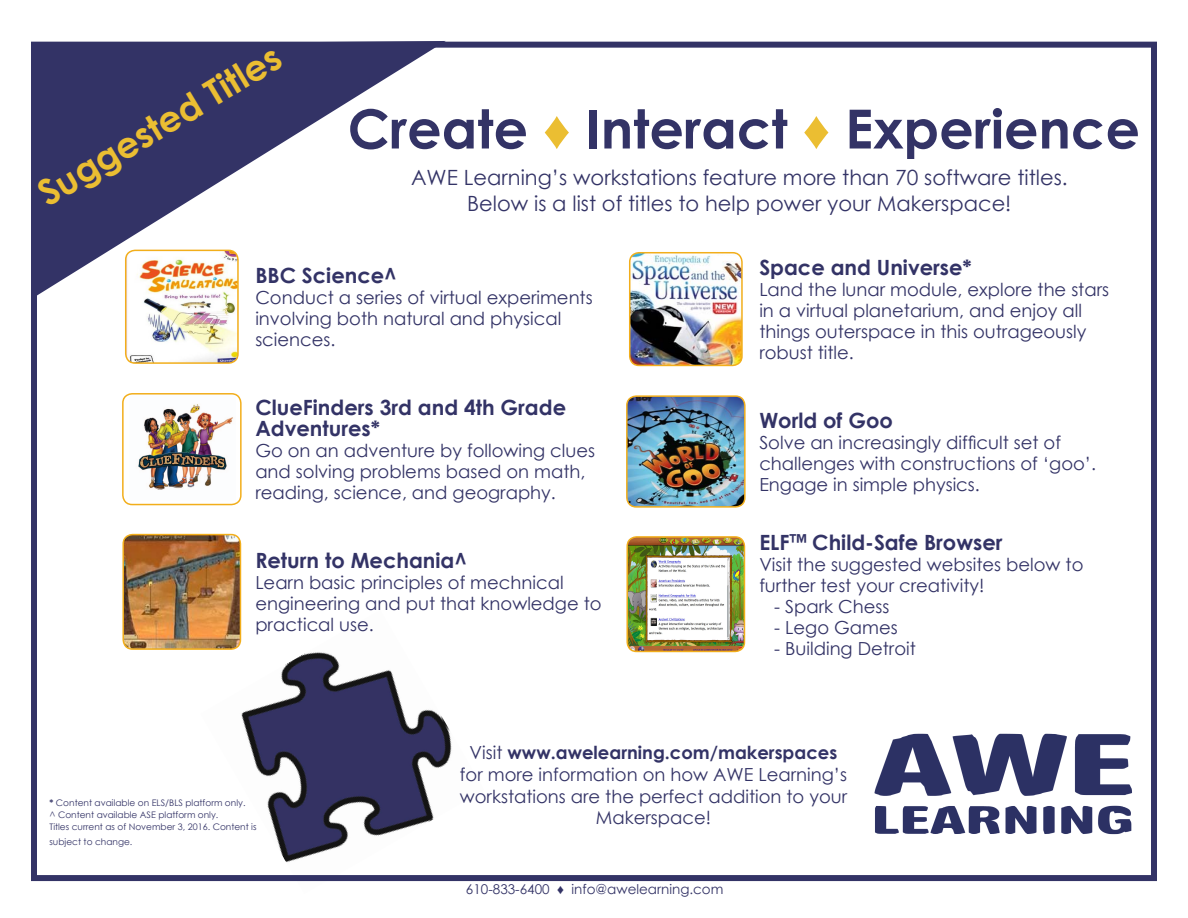
<style>
.page{position:relative;width:1188px;height:918px;background:#fff}
.page>*{position:absolute;margin:0;border:0;box-sizing:border-box;transform-origin:0 0}
.t1{font:700 54px "Century Gothic";color:#336}
.t2{font:700 36px "Century Gothic";color:#ebbe32}
.Program_Title_Headin{font:700 21px/21px "Century Gothic";color:#336}
.t3{font:21px/25.2px "Century Gothic";color:#336;text-align:center}
.Content_Copy{font:18px/21px "Century Gothic";color:#336}
.Program_Title_Headin-2{font:18px/21px "Century Gothic";color:#336}
.t4{font:13.5px "Century Gothic";color:#336}
.Program_Title_Headin-3{font:9px/12px "Century Gothic";color:#336}
.s1{font-weight:400;color:#ebbe32}
.s2{font-family:"Futura";font-stretch:condensed}
.s3{font-weight:700}
</style>
<div class="page">
<img style="left:200px;top:610px;width:284px;height:272px">
<div style="left:31px;top:42px;width:1126px;height:839px;border:6px solid #336"></div>
<svg style="left:33px;top:41px;width:413px;height:257px;fill:#336"></svg>
<img style="left:126px;top:250px;width:112px;height:111px">
<div style="left:125px;top:250px;width:114px;height:114px;border:2px solid #f2ae1b;border-radius:9px"></div>
<img style="left:138px;top:404px;width:95px;height:86px">
<div style="left:122px;top:393px;width:120px;height:112px;border:2px solid #f2ae1b;border-radius:9px"></div>
<img style="left:125px;top:535px;width:115px;height:114px">
<div style="left:122px;top:534px;width:119px;height:116px;border:2px solid #f2ae1b;border-radius:9px"></div>
<img style="left:630px;top:254px;width:110px;height:111px">
<div style="left:629px;top:252px;width:114px;height:114px;border:2px solid #f2ae1b;border-radius:9px"></div>
<img style="left:629px;top:398px;width:114px;height:107px">
<div style="left:626px;top:395px;width:120px;height:113px;border:2px solid #f2ae1b;border-radius:9px"></div>
<img style="left:629px;top:538px;width:115px;height:113px">
<div style="left:626px;top:536px;width:119px;height:116px;border:2px solid #f2ae1b;border-radius:9px"></div>
<img style="left:874px;top:733px;width:258px;height:102px">
<p class="t2" style="left:27px;top:173px;width:278px;rotate:-31deg">Suggested Titles</p>
<p class="t1" style="left:348px;top:88px;width:794px">Create <span class="s1">♦</span> Interact <span class="s1">♦</span> Experience</p>
<p class="t3" style="left:411px;top:165px;width:658px">AWE Learning’s workstations feature more than 70 software titles.<br>Below is a list of titles to help power your Makerspace!</p>
<p class="Program_Title_Headin" style="left:255px;top:264px;width:143px">BBC Science^</p>
<p class="Program_Title_Headin-2" style="left:255px;top:287px;width:339px">Conduct a series of virtual experiments involving both natural and physical sciences.</p>
<p class="Program_Title_Headin" style="left:255px;top:396px;width:312px">ClueFinders 3rd and 4th Grade<br>Adventures*</p>
<p class="Content_Copy" style="left:255px;top:440px;width:341px">Go on an adventure by following clues and solving problems based on math, reading, science, and geography.</p>
<p class="Program_Title_Headin" style="left:255px;top:549px;width:213px">Return to Mechania^</p>
<p class="Content_Copy" style="left:255px;top:572px;width:348px">Learn basic principles of mechnical engineering and put that knowledge to practical use.</p>
<p class="Program_Title_Headin" style="left:759px;top:256px;width:214px">Space and Universe*</p>
<p class="Content_Copy" style="left:759px;top:278px;width:351px">Land the lunar module, explore the stars in a virtual planetarium, and enjoy all things outerspace in this outrageously robust title.</p>
<p class="Program_Title_Headin" style="left:759px;top:409px;width:135px">World of Goo</p>
<p class="Content_Copy" style="left:759px;top:432px;width:338px">Solve an increasingly difficult set of challenges with constructions of ‘goo’.<br>Engage in simple physics.</p>
<p class="Program_Title_Headin" style="left:759px;top:531px;width:245px">ELF<span class="s2">™</span> Child-Safe Browser</p>
<p class="Content_Copy" style="left:759px;top:554px;width:326px">Visit the suggested websites below to further test your creativity!</p>
<p class="Content_Copy" style="left:774px;top:596px;width:117px">- Spark Chess</p>
<p class="Content_Copy" style="left:774px;top:617px;width:125px">- Lego Games</p>
<p class="Content_Copy" style="left:774px;top:638px;width:143px">- Building Detroit</p>
<p class="Program_Title_Headin-3" style="left:50px;top:796px;width:197px"><span class="s3">*</span> Content available on ELS/BLS platform only. ^ Content available ASE platform only.</p>
<p class="Program_Title_Headin-3" style="left:50px;top:819px;width:209px;line-height:15px">Titles current as of November 3, 2016. Content is subject to change.</p>
<p class="Content_Copy" style="left:460px;top:742px;width:389px;line-height:21.6px;text-align:center">Visit <span class="s3">www.awelearning.com/makerspaces </span>for more information on how AWE Learning’s workstations are the perfect addition to your Makerspace!</p>
<p class="t4" style="left:466px;top:880px;width:259px">610-833-6400 ♦ info@awelearning.com</p>
</div>
